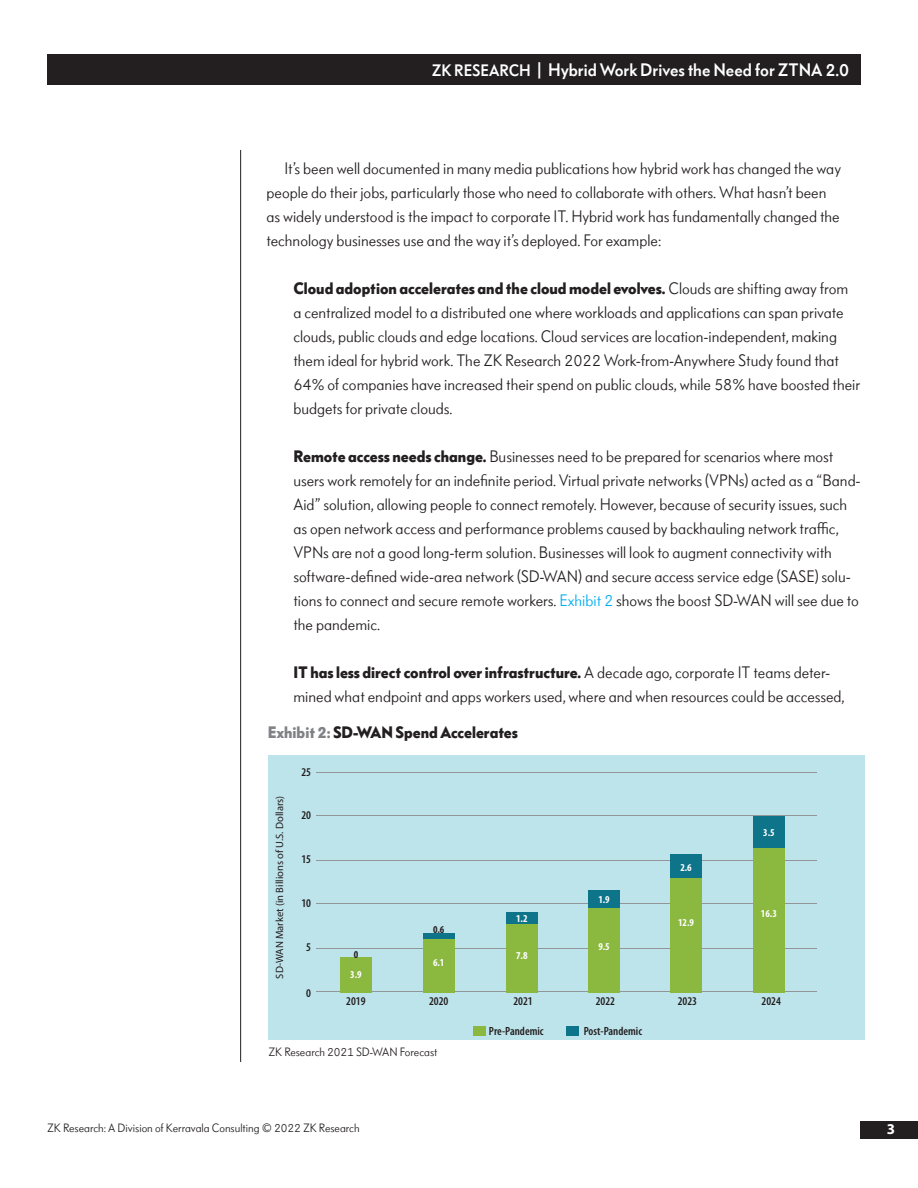
<style>
.page{position:relative;width:918px;height:1188px;background:#fff}
.page>*{position:absolute;margin:0;border:0;box-sizing:border-box;transform-origin:0 0}
.Header_BG_Medium{font:500 18px "Bauer Grotesk Offc";color:#fff}
.Body_Text_BG_Regular{font:16.5px/24px "Bauer Grotesk Offc";color:#231f20}
.t1{font:700 16.5px "Bauer Grotesk Offc";color:#231f20}
.t2{font:700 15px "Myriad Pro";color:#fff}
.Footer_BG_Regular{font:12px "Bauer Grotesk Offc";color:#231f20}
.t3{font:600 condensed 11.85px "Myriad Pro";color:#211d1e}
.t4{font:10.5px "Myriad Pro";color:#211d1e}
.t5{font:700 condensed 10.5px "Myriad Pro";color:#fff}
.t6{font:700 condensed 10.5px "Myriad Pro";color:#242122}
.t7{font:700 condensed 10.5px "Myriad Pro";color:#211d1e}
.s1{font-size:16.5px}
.s2{font-weight:700}
.s3{color:#00aeef}
.s4{color:#808285}
</style>
<div class="page">
<div style="left:861px;top:1121px;width:57px;height:18px;background:#231f20"></div>
<hr style="left:240px;top:150px;width:1px;height:912px;background:#231f20">
<div style="left:268px;top:755px;width:597px;height:285px;background:#bee4eb"></div>
<hr style="left:316px;top:772px;width:501px;height:1px;background:#939698">
<hr style="left:316px;top:815px;width:501px;height:1px;background:#939698">
<hr style="left:316px;top:860px;width:501px;height:1px;background:#939698">
<hr style="left:316px;top:903px;width:501px;height:1px;background:#939698">
<hr style="left:316px;top:948px;width:501px;height:1px;background:#939698">
<hr style="left:316px;top:992px;width:501px;height:1px;background:#939698">
<div style="left:341px;top:957px;width:31px;height:36px;background:#8bb940"></div>
<div style="left:423px;top:939px;width:31px;height:54px;background:#8bb940"></div>
<div style="left:423px;top:933px;width:31px;height:6px;background:#0d748a"></div>
<div style="left:506px;top:924px;width:32px;height:69px;background:#8bb940"></div>
<div style="left:506px;top:912px;width:32px;height:12px;background:#0d748a"></div>
<div style="left:588px;top:908px;width:32px;height:85px;background:#8bb940"></div>
<div style="left:588px;top:891px;width:32px;height:17px;background:#0d748a"></div>
<div style="left:670px;top:878px;width:32px;height:115px;background:#8bb940"></div>
<div style="left:670px;top:855px;width:32px;height:23px;background:#0d748a"></div>
<div style="left:753px;top:848px;width:32px;height:145px;background:#8bb940"></div>
<div style="left:753px;top:817px;width:32px;height:31px;background:#0d748a"></div>
<div style="left:473px;top:1026px;width:13px;height:9px;background:#8bb940"></div>
<div style="left:566px;top:1026px;width:13px;height:9px;background:#0d748a"></div>
<div style="left:47px;top:54px;width:814px;height:31px;background:#231f20"></div>
<p class="Header_BG_Medium" style="left:432px;top:59px;width:419px"><span class="s1">ZK RESEARCH</span> | Hybrid Work Drives the Need for ZTNA 2.0</p>
<p class="Body_Text_BG_Regular" style="left:266px;top:156px;width:576px;text-indent:18px">It’s been well documented in many media publications how hybrid work has changed the way people do their jobs, particularly those who need to collaborate with others. What hasn’t been as widely understood is the impact to corporate IT. Hybrid work has fundamentally changed the technology businesses use and the way it’s deployed. For example:</p>
<p class="Body_Text_BG_Regular" style="left:293px;top:276px;width:568px"><span class="s2">Cloud adoption accelerates and the cloud model evolves.</span> Clouds are shifting away from a centralized model to a distributed one where workloads and applications can span private clouds, public clouds and edge locations. Cloud services are location-independent, making them ideal for hybrid work. The ZK Research 2022 Work-from-Anywhere Study found that 64% of companies have increased their spend on public clouds, while 58% have boosted their budgets for private clouds.</p>
<p class="Body_Text_BG_Regular" style="left:293px;top:444px;width:569px"><span class="s2">Remote access needs change.</span> Businesses need to be prepared for scenarios where most users work remotely for an indefinite period. Virtual private networks (VPNs) acted as a “Band-Aid” solution, allowing people to connect remotely. However, because of security issues, such as open network access and performance problems caused by backhauling network traffic, VPNs are not a good long-term solution. Businesses will look to augment connectivity with software-defined wide-area network (SD-WAN) and secure access service edge (SASE) solu&shy;tions to connect and secure remote workers. <span class="s3">Exhibit 2</span> shows the boost SD-WAN will see due to the pandemic.</p>
<p class="Body_Text_BG_Regular" style="left:293px;top:660px;width:553px"><span class="s2">IT has less direct control over infrastructure.</span> A decade ago, corporate IT teams deter&shy;mined what endpoint and apps workers used, where and when resources could be accessed,</p>
<p class="t1" style="left:268px;top:722px;width:252px"><span class="s4">Exhibit 2:</span> SD-WAN Spend Accelerates</p>
<p class="t4" style="left:274px;top:979px;width:184px;rotate:-90deg">SD-WAN Market (in Billions of U.S. Dollars)</p>
<p class="t3" style="left:301px;top:765px;width:11px">25</p>
<p class="t3" style="left:301px;top:808px;width:11px">20</p>
<p class="t3" style="left:301px;top:853px;width:11px">15</p>
<p class="t3" style="left:301px;top:896px;width:11px">10</p>
<p class="t3" style="left:306px;top:940px;width:6px">5</p>
<p class="t3" style="left:306px;top:986px;width:6px">0</p>
<p class="t7" style="left:354px;top:948px;width:6px">0</p>
<p class="t5" style="left:350px;top:968px;width:13px">3.9</p>
<p class="t6" style="left:433px;top:923px;width:13px">0.6</p>
<p class="t5" style="left:433px;top:956px;width:13px">6.1</p>
<p class="t5" style="left:516px;top:912px;width:13px">1.2</p>
<p class="t5" style="left:516px;top:949px;width:13px">7.8</p>
<p class="t5" style="left:598px;top:893px;width:13px">1.9</p>
<p class="t5" style="left:598px;top:940px;width:13px">9.5</p>
<p class="t5" style="left:680px;top:861px;width:13px">2.6</p>
<p class="t5" style="left:678px;top:916px;width:17px">12.9</p>
<p class="t5" style="left:763px;top:826px;width:13px">3.5</p>
<p class="t5" style="left:761px;top:907px;width:17px">16.3</p>
<p class="t3" style="left:346px;top:995px;width:21px">2019</p>
<p class="t3" style="left:429px;top:995px;width:21px">2020</p>
<p class="t3" style="left:513px;top:995px;width:21px">2021</p>
<p class="t3" style="left:596px;top:995px;width:21px">2022</p>
<p class="t3" style="left:678px;top:995px;width:21px">2023</p>
<p class="t3" style="left:762px;top:995px;width:21px">2024</p>
<p class="t3" style="left:489px;top:1025px;width:56px">Pre-Pandemic</p>
<p class="t3" style="left:584px;top:1025px;width:60px">Post-Pandemic</p>
<p class="Footer_BG_Regular" style="left:268px;top:1044px;width:171px">ZK Research 2021 SD-WAN Forecast</p>
<p class="Footer_BG_Regular" style="left:47px;top:1121px;width:314px">ZK Research: A Division of Kerravala Consulting © 2022 ZK Research</p>
<p class="t2" style="left:887px;top:1120px;width:10px">8</p>
<p class="t2" style="left:887px;top:1120px;width:10px">3</p>
</div>
